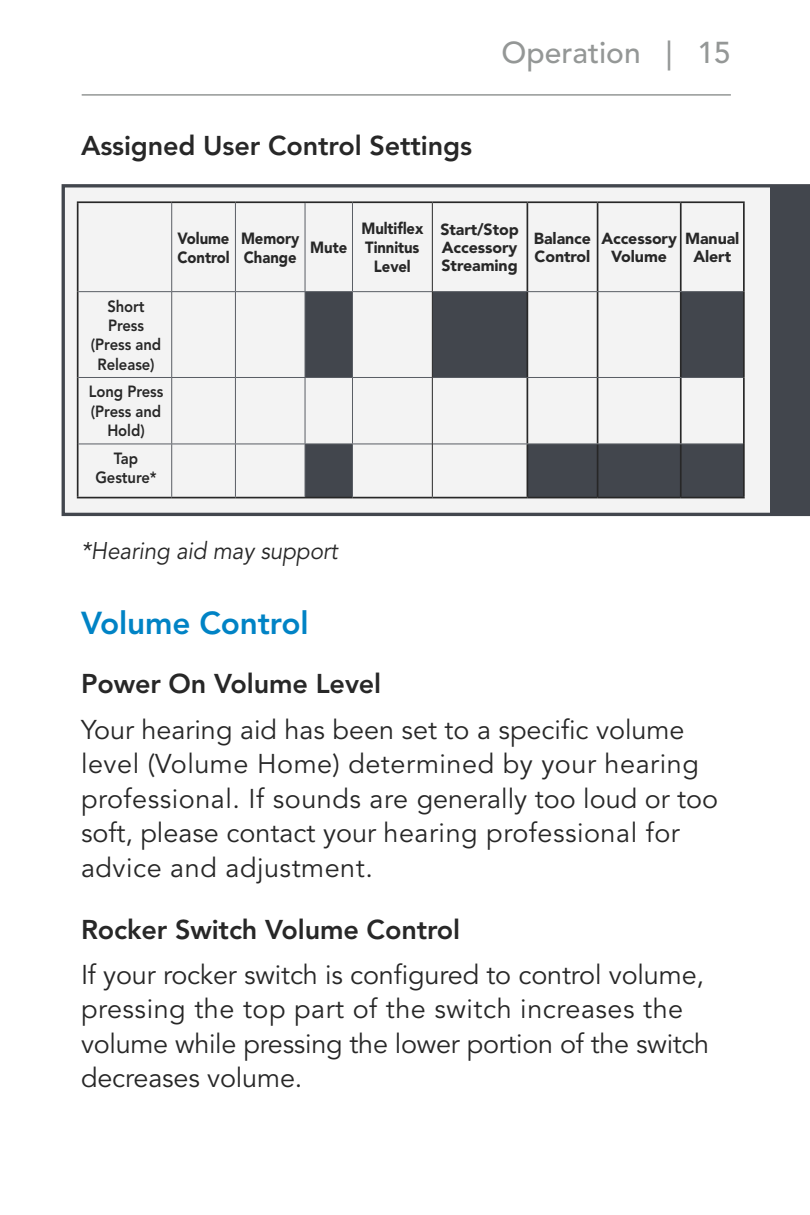
<style>
.page{position:relative;width:810px;height:1215px;background:#fff}
.page>*{position:absolute;margin:0;border:0;box-sizing:border-box;transform-origin:0 0}
.t1{font:31.5px "Avenir LT SLI Std Heavy";letter-spacing:-.005em;color:#0083c5}
.t2{font:30px "Avenir LT SLI Std Medium";color:#949796}
.t3{font:27px/34.5px "Avenir LT SLI Std Book";letter-spacing:.02em;color:#272727}
.t4{font:27px/34.5px "Avenir LT SLI Std Book";color:#272727}
.t5{font:27px "Avenir LT SLI Std Heavy";letter-spacing:-.005em;color:#272727}
.t6{font:italic 24px "Avenir LT SLI Std Book";letter-spacing:-.005em;color:#272727;scale:.94 1}
.t7{font:16.2px/19.5px "Avenir LT SLI Std Heavy";letter-spacing:-.005em;color:#272727;text-align:center;scale:.92 1}
.t8{font:16.2px/18.9px "Avenir LT SLI Std Black";letter-spacing:-.005em;color:#272727;scale:.92 1}
.t9{font:15.9px/18px "Avenir LT SLI Std Black";letter-spacing:-.005em;color:#272727;text-align:center}
</style>
<div class="page">
<hr style="left:82px;top:94px;width:649px;height:2px;background:#949796">
<svg style="left:62px;top:184px;width:748px;height:332px"></svg>
<div style="left:771px;top:185px;width:39px;height:330px;background:#42464d"></div>
<svg style="left:306px;top:292px;width:437px;height:205px;fill:#f3f3f3"></svg>
<hr style="left:77px;top:201px;width:95px;height:2px;background:#272727">
<hr style="left:77px;top:203px;width:2px;height:89px;background:#272727">
<hr style="left:172px;top:201px;width:63px;height:2px;background:#272727">
<hr style="left:235px;top:201px;width:70px;height:2px;background:#272727">
<hr style="left:305px;top:201px;width:47px;height:2px;background:#272727">
<hr style="left:352px;top:201px;width:80px;height:2px;background:#272727">
<hr style="left:432px;top:201px;width:95px;height:2px;background:#272727">
<hr style="left:527px;top:201px;width:71px;height:2px;background:#272727">
<hr style="left:527px;top:203px;width:1px;height:88px;background:#272727">
<hr style="left:598px;top:201px;width:83px;height:2px;background:#272727">
<hr style="left:597px;top:203px;width:1px;height:88px;background:#272727">
<hr style="left:681px;top:201px;width:64px;height:2px;background:#272727">
<hr style="left:680px;top:203px;width:2px;height:88px;background:#272727">
<hr style="left:743px;top:203px;width:2px;height:89px;background:#272727">
<hr style="left:77px;top:292px;width:2px;height:85px;background:#272727">
<hr style="left:527px;top:292px;width:1px;height:85px;background:#272727">
<hr style="left:597px;top:292px;width:1px;height:85px;background:#272727">
<hr style="left:680px;top:292px;width:2px;height:85px;background:#272727">
<hr style="left:743px;top:292px;width:2px;height:85px;background:#272727">
<hr style="left:77px;top:444px;width:2px;height:53px;background:#272727">
<hr style="left:527px;top:444px;width:1px;height:53px;background:#272727">
<hr style="left:597px;top:444px;width:1px;height:53px;background:#272727">
<hr style="left:680px;top:444px;width:2px;height:53px;background:#272727">
<hr style="left:743px;top:444px;width:2px;height:53px;background:#272727">
<hr style="left:77px;top:497px;width:95px;height:1px;background:#272727">
<hr style="left:172px;top:497px;width:63px;height:1px;background:#272727">
<hr style="left:235px;top:497px;width:70px;height:1px;background:#272727">
<hr style="left:305px;top:497px;width:47px;height:1px;background:#272727">
<hr style="left:352px;top:497px;width:80px;height:1px;background:#272727">
<hr style="left:432px;top:497px;width:95px;height:1px;background:#272727">
<hr style="left:527px;top:497px;width:71px;height:1px;background:#272727">
<hr style="left:598px;top:497px;width:83px;height:1px;background:#272727">
<hr style="left:681px;top:497px;width:64px;height:1px;background:#272727">
<hr style="left:171px;top:203px;width:1px;height:88px;background:#595d64">
<hr style="left:235px;top:203px;width:1px;height:88px;background:#595d64">
<hr style="left:305px;top:203px;width:1px;height:88px;background:#595d64">
<hr style="left:352px;top:203px;width:1px;height:88px;background:#595d64">
<hr style="left:79px;top:291px;width:93px;height:1px;background:#595d64">
<hr style="left:171px;top:292px;width:1px;height:85px;background:#595d64">
<hr style="left:172px;top:291px;width:63px;height:1px;background:#595d64">
<hr style="left:235px;top:291px;width:70px;height:1px;background:#595d64">
<hr style="left:305px;top:291px;width:47px;height:1px;background:#595d64">
<hr style="left:235px;top:292px;width:1px;height:85px;background:#595d64">
<hr style="left:305px;top:292px;width:1px;height:85px;background:#595d64">
<hr style="left:352px;top:292px;width:1px;height:85px;background:#595d64">
<hr style="left:352px;top:291px;width:80px;height:1px;background:#595d64">
<hr style="left:433px;top:291px;width:94px;height:1px;background:#595d64">
<hr style="left:527px;top:291px;width:71px;height:1px;background:#595d64">
<hr style="left:598px;top:291px;width:83px;height:1px;background:#595d64">
<hr style="left:681px;top:291px;width:62px;height:1px;background:#595d64">
<hr style="left:171px;top:444px;width:1px;height:53px;background:#595d64">
<hr style="left:235px;top:444px;width:1px;height:53px;background:#595d64">
<hr style="left:305px;top:444px;width:1px;height:53px;background:#595d64">
<hr style="left:352px;top:444px;width:1px;height:53px;background:#595d64">
<hr style="left:79px;top:377px;width:93px;height:1px;background:#595d64">
<hr style="left:172px;top:377px;width:63px;height:1px;background:#595d64">
<hr style="left:171px;top:378px;width:1px;height:66px;background:#595d64">
<hr style="left:235px;top:377px;width:70px;height:1px;background:#595d64">
<hr style="left:235px;top:378px;width:1px;height:66px;background:#595d64">
<hr style="left:305px;top:377px;width:47px;height:1px;background:#595d64">
<hr style="left:305px;top:378px;width:1px;height:66px;background:#595d64">
<hr style="left:352px;top:377px;width:80px;height:1px;background:#595d64">
<hr style="left:352px;top:378px;width:1px;height:66px;background:#595d64">
<hr style="left:433px;top:377px;width:94px;height:1px;background:#595d64">
<hr style="left:527px;top:377px;width:71px;height:1px;background:#595d64">
<hr style="left:598px;top:377px;width:83px;height:1px;background:#595d64">
<hr style="left:681px;top:377px;width:62px;height:1px;background:#595d64">
<hr style="left:77px;top:377px;width:2px;height:67px;background:#272727">
<hr style="left:527px;top:378px;width:1px;height:66px;background:#272727">
<hr style="left:597px;top:378px;width:1px;height:66px;background:#272727">
<hr style="left:680px;top:378px;width:2px;height:66px;background:#272727">
<hr style="left:743px;top:377px;width:2px;height:67px;background:#272727">
<hr style="left:79px;top:443px;width:93px;height:1px;background:#595d64">
<hr style="left:172px;top:443px;width:63px;height:1px;background:#595d64">
<hr style="left:235px;top:443px;width:70px;height:1px;background:#595d64">
<hr style="left:305px;top:443px;width:47px;height:1px;background:#595d64">
<hr style="left:352px;top:443px;width:80px;height:1px;background:#595d64">
<hr style="left:433px;top:443px;width:94px;height:1px;background:#595d64">
<hr style="left:527px;top:443px;width:71px;height:1px;background:#595d64">
<hr style="left:598px;top:443px;width:83px;height:1px;background:#595d64">
<hr style="left:681px;top:443px;width:62px;height:1px;background:#595d64">
<hr style="left:432px;top:203px;width:1px;height:89px;background:#272727">
<hr style="left:432px;top:292px;width:1px;height:85px;background:#272727">
<hr style="left:432px;top:377px;width:1px;height:67px;background:#272727">
<hr style="left:432px;top:444px;width:1px;height:53px;background:#272727">
<p class="t5" style="left:81px;top:130px;width:393px">Assigned User Control Settings</p>
<p class="t2" style="left:501px;top:36px;width:231px">Operation | 15</p>
<p class="t7" style="left:91px;top:296px;width:78px">Short<br>Press (Press and<br>Release)</p>
<p class="t7" style="left:89px;top:382px;width:83px">Long Press (Press and<br>Hold)</p>
<p class="t7" style="left:95px;top:449px;width:68px">Tap<br>Gesture*</p>
<p class="t8" style="left:178px;top:229px;width:58px">Volume<br>Control</p>
<p class="t8" style="left:241px;top:229px;width:65px">Memory<br>Change</p>
<p class="t8" style="left:310px;top:238px;width:42px">Mute</p>
<p class="t8" style="left:361px;top:219px;width:69px;text-align:center">Multiflex<br>Tinnitus<br>Level</p>
<p class="t9" style="left:440px;top:221px;width:80px;text-align:justify">Start/Stop Accessory Streaming</p>
<p class="t9" style="left:534px;top:230px;width:59px;text-align:left">Balance<br>Control</p>
<p class="t9" style="left:601px;top:230px;width:77px">Accessory<br>Volume</p>
<p class="t9" style="left:685px;top:230px;width:56px">Manual<br>Alert</p>
<p class="t6" style="left:81px;top:537px;width:275px">*Hearing aid may support</p>
<p class="t1" style="left:81px;top:604px;width:229px">Volume Control</p>
<p class="t5" style="left:81px;top:668px;width:302px">Power On Volume Level</p>
<p class="t3" style="left:81px;top:713px;width:639px">Your hearing aid has been set to a specific volume level (Volume Home) determined by your hearing professional. If sounds are generally too loud or too soft, please contact your hearing professional for advice and adjustment.</p>
<p class="t5" style="left:81px;top:913px;width:381px">Rocker Switch Volume Control</p>
<p class="t4" style="left:81px;top:958px;width:630px">If your rocker switch is configured to control volume, pressing the top part of the switch increases the volume while pressing the lower portion of the switch decreases volume.</p>
</div>
